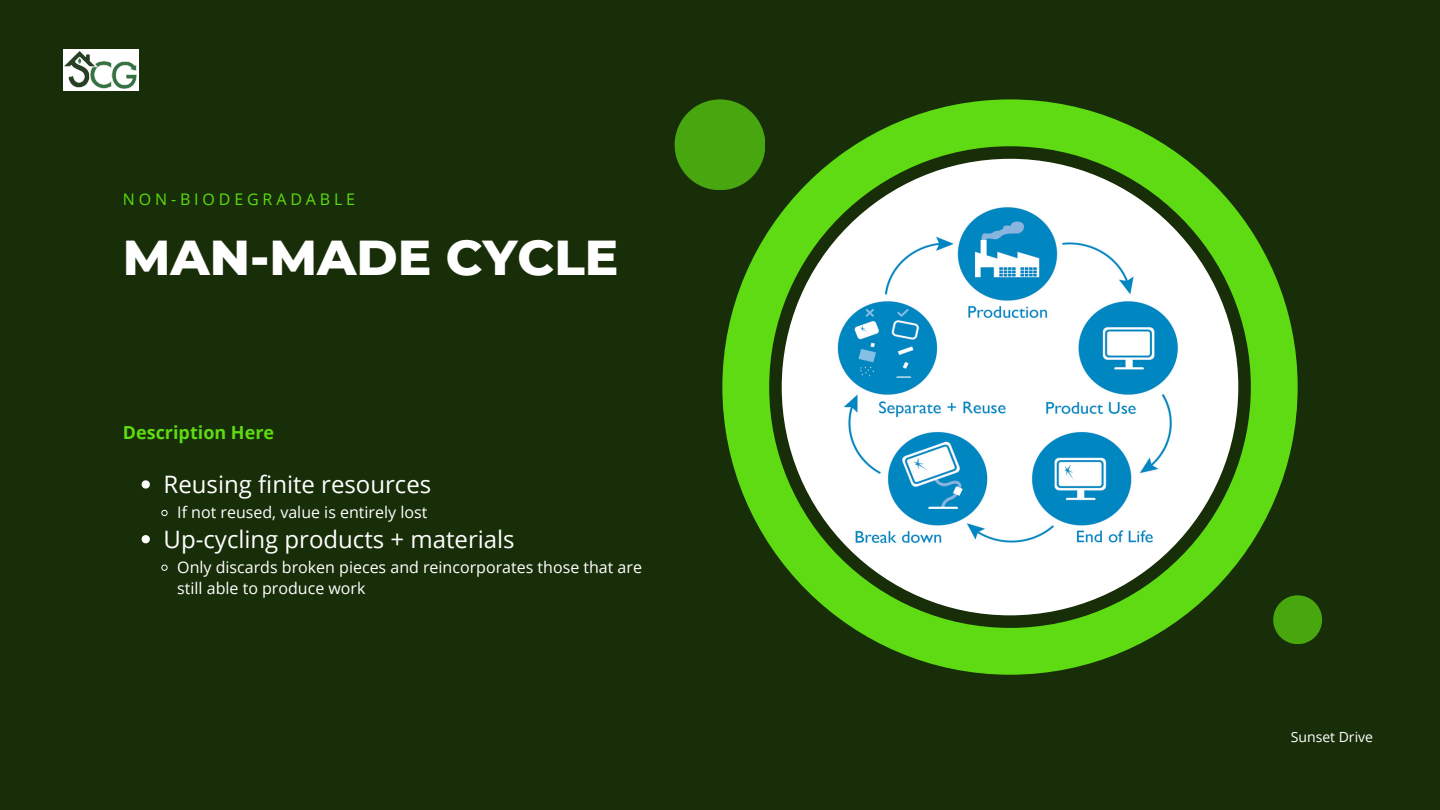
<style>
.page{position:relative;width:1440px;height:810px;background:#172e08}
.page>*{position:absolute;margin:0;border:0;box-sizing:border-box;transform-origin:0 0}
.t1{font:800 50px "Montserrat";color:#fff}
.t2{font:24px "Open Sans";color:#fff}
.t3{font:700 18px "Open Sans";color:#5edb12}
.t4{font:16px/21.8px "Open Sans";color:#fff}
.t5{font:16px "Open Sans";letter-spacing:.24em;color:#5edb12}
.t6{font:14px "Open Sans";color:#fff}
</style>
<div class="page">
<svg style="left:722px;top:99px;width:576px;height:576px"></svg>
<div style="left:1273px;top:595px;width:49px;height:49px;background:#48a60e;border-radius:50%"></div>
<div style="left:675px;top:99px;width:90px;height:91px;background:#48a60e;border-radius:50%"></div>
<svg style="left:142px;top:480px;width:8px;height:9px"></svg>
<svg style="left:161px;top:509px;width:7px;height:7px"></svg>
<svg style="left:142px;top:535px;width:8px;height:8px"></svg>
<svg style="left:161px;top:564px;width:7px;height:7px"></svg>
<div style="left:63px;top:50px;width:76px;height:41px;background:#fff"></div>
<img style="left:65px;top:51px;width:72px;height:38px">
<p class="t5" style="left:123px;top:188px;width:234px">NON-BIODEGRADABLE</p>
<h1 class="t1" style="left:123px;top:227px;width:497px">MAN-MADE CYCLE</h1>
<p class="t3" style="left:123px;top:420px;width:153px">Description Here</p>
<h2 class="t2" style="left:164px;top:467px;width:269px">Reusing finite resources</h2>
<p class="t4" style="left:177px;top:501px;width:252px">If not reused, value is entirely lost</p>
<h2 class="t2" style="left:164px;top:522px;width:353px">Up-cycling products + materials</h2>
<p class="t4" style="left:177px;top:555px;width:466px">Only discards broken pieces and reincorporates those that are still able to produce work</p>
<p class="t6" style="left:1291px;top:727px;width:84px">Sunset Drive</p>
</div>
